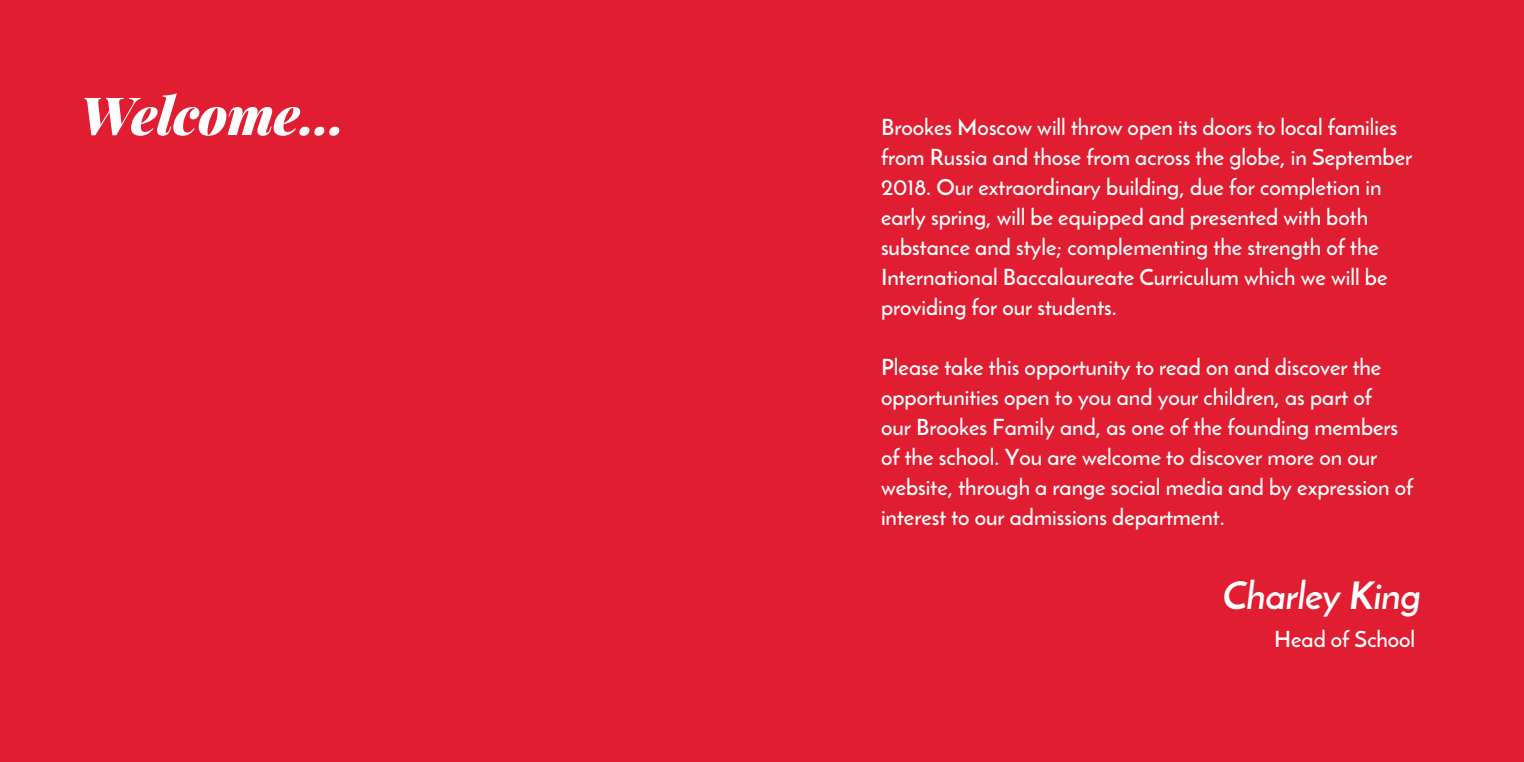
<style>
.page{position:relative;width:1524px;height:762px;background:#e11e31}
.page>*{position:absolute;margin:0;border:0;box-sizing:border-box;transform-origin:0 0}
.t1{font:italic 900 52.5px "Playfair Display";letter-spacing:-.005em;color:#fff}
.t2{font:italic 700 37.5px "Josefin Sans";letter-spacing:-.005em;color:#fff}
.t3{font:600 22.5px/30px "Josefin Sans";color:#fff}
</style>
<div class="page">
<h1 class="t1" style="left:80px;top:79px;width:267px">Welcome...</h1>
<p class="t3" style="left:881px;top:112px;width:533px">Brookes Moscow will throw open its doors to local families from Russia and those from across the globe, in September 2018. Our extraordinary building, due for completion in early spring, will be equipped and presented with both substance and style; complementing the strength of the International Baccalaureate Curriculum which we will be providing for our students.</p>
<p class="t3" style="left:881px;top:352px;width:534px">Please take this opportunity to read on and discover the opportunities open to you and your children, as part of<br>our Brookes Family and, as one of the founding members of the school. You are welcome to discover more on our website, through a range social media and by expression of interest to our admissions department.</p>
<h2 class="t2" style="left:1222px;top:572px;width:200px">Charley King</h2>
<p class="t3" style="left:1274px;top:624px;width:142px">Head of School</p>
</div>
